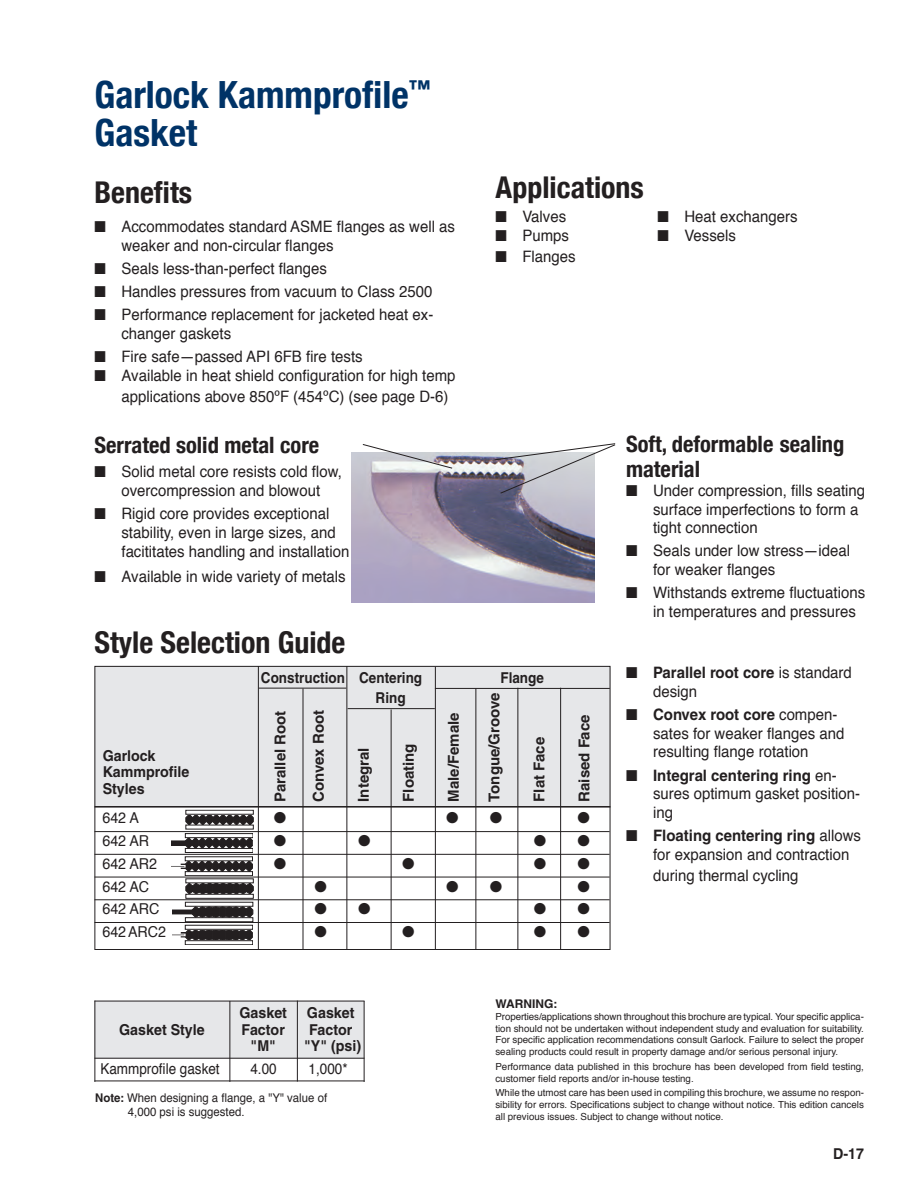
<style>
.page{position:relative;width:918px;height:1188px;background:#fff}
.page>*{position:absolute;margin:0;border:0;box-sizing:border-box;transform-origin:0 0}
.t1{font:700 condensed 37.5px/37.5px "Helvetica Neue";color:#003367}
.t2{font:700 condensed 30px "Helvetica Neue";color:#231f20}
.t3{font:700 condensed 22.5px/25.5px "Helvetica Neue";color:#231f20}
.t4{font:15.75px/18.8px "Helvetica";color:#231f20;scale:.95 1}
.t5{font:700 15.75px/18.8px "Helvetica";color:#231f20;scale:.95 1}
.t6{font:15.75px "Zapf Dingbats ITC";color:#231f20}
.t7{font:700 15px "Helvetica";color:#231f20}
.t8{font:700 15px/16.5px "Helvetica";color:#231f20;scale:.95 1}
.t9{font:15px "Helvetica";color:#231f20;scale:.95 1}
.t10{font:700 15px "Helvetica";color:#231f20;scale:.9 1}
.t11{font:15px "Helvetica";color:#231f20;scale:.9 1}
.t12{font:12px/14.4px "Helvetica";color:#231f20;scale:.95 1}
.t13{font:700 12px "Helvetica";color:#231f20}
.t14{font:9.75px/11.7px "Helvetica";color:#231f20;text-align:justify}
.s1{font-weight:400}
.s2{font-weight:700}
</style>
<div class="page">
<img style="left:352px;top:453px;width:243px;height:149px">
<div style="left:94px;top:666px;width:516px;height:142px;background:#e6e7e9"></div>
<svg style="left:362px;top:444px;width:91px;height:25px"></svg>
<svg style="left:186px;top:883px;width:67px;height:11px"></svg>
<div style="left:186px;top:894px;width:67px;height:4px;border:1px solid #231f20"></div>
<svg style="left:185px;top:902px;width:68px;height:4px"></svg>
<svg style="left:185px;top:918px;width:68px;height:4px"></svg>
<svg style="left:172px;top:906px;width:81px;height:12px"></svg>
<div style="left:185px;top:925px;width:68px;height:4px;border:1px solid #231f20"></div>
<div style="left:185px;top:941px;width:68px;height:4px;border:1px solid #231f20"></div>
<svg style="left:172px;top:929px;width:81px;height:12px"></svg>
<svg style="left:186px;top:814px;width:67px;height:11px"></svg>
<svg style="left:172px;top:837px;width:81px;height:12px"></svg>
<div style="left:185px;top:833px;width:68px;height:5px;border:1px solid #231f20"></div>
<div style="left:185px;top:848px;width:68px;height:4px;border:1px solid #231f20"></div>
<svg style="left:172px;top:860px;width:81px;height:12px"></svg>
<hr style="left:94px;top:831px;width:516px;height:1px;background:#231f20">
<hr style="left:94px;top:854px;width:516px;height:1px;background:#231f20">
<hr style="left:94px;top:877px;width:516px;height:1px;background:#231f20">
<hr style="left:94px;top:899px;width:516px;height:1px;background:#231f20">
<hr style="left:94px;top:922px;width:516px;height:1px;background:#231f20">
<hr style="left:348px;top:708px;width:87px;height:1px;background:#231f20">
<hr style="left:435px;top:688px;width:175px;height:1px;background:#231f20">
<hr style="left:259px;top:688px;width:87px;height:1px;background:#231f20">
<svg style="left:494px;top:443px;width:122px;height:51px"></svg>
<div style="left:94px;top:666px;width:516px;height:284px;border:1px solid #231f20"></div>
<hr style="left:94px;top:806px;width:516px;height:2px;background:#231f20">
<div style="left:94px;top:1001px;width:270px;height:57px;background:#e6e7e9"></div>
<hr style="left:364px;top:1001px;width:1px;height:81px;background:#231f20">
<hr style="left:297px;top:1001px;width:1px;height:81px;background:#231f20">
<hr style="left:230px;top:1001px;width:1px;height:81px;background:#231f20">
<hr style="left:94px;top:1001px;width:1px;height:81px;background:#231f20">
<hr style="left:94px;top:1001px;width:270px;height:1px;background:#231f20">
<hr style="left:94px;top:1058px;width:270px;height:1px;background:#231f20">
<hr style="left:94px;top:1081px;width:270px;height:1px;background:#231f20">
<hr style="left:258px;top:666px;width:1px;height:284px;background:#231f20">
<hr style="left:303px;top:688px;width:1px;height:262px;background:#231f20">
<hr style="left:346px;top:666px;width:1px;height:284px;background:#231f20">
<hr style="left:435px;top:667px;width:1px;height:283px;background:#231f20">
<hr style="left:391px;top:710px;width:1px;height:240px;background:#231f20">
<hr style="left:476px;top:688px;width:1px;height:262px;background:#231f20">
<hr style="left:518px;top:688px;width:1px;height:262px;background:#231f20">
<hr style="left:560px;top:688px;width:1px;height:262px;background:#231f20">
<svg style="left:475px;top:812px;width:2px;height:12px"></svg>
<svg style="left:560px;top:835px;width:2px;height:12px"></svg>
<svg style="left:560px;top:858px;width:2px;height:12px"></svg>
<svg style="left:475px;top:880px;width:2px;height:13px"></svg>
<svg style="left:346px;top:903px;width:2px;height:12px"></svg>
<svg style="left:560px;top:903px;width:2px;height:12px"></svg>
<svg style="left:560px;top:926px;width:2px;height:12px"></svg>
<h1 class="t1" style="left:94px;top:75px;width:337px">Garlock Kammprofile<sup>™<br></sup>Gasket</h1>
<h2 class="t2" style="left:94px;top:174px;width:99px">Benefits</h2>
<p class="t4" style="left:122px;top:218px;width:353px;text-indent:-27px">■ Accommodates standard ASME flanges as well as weaker and non-circular flanges</p>
<p class="t4" style="left:95px;top:260px;width:246px">■ Seals less-than-perfect flanges</p>
<p class="t4" style="left:95px;top:283px;width:357px">■ Handles pressures from vacuum to Class 2500</p>
<p class="t4" style="left:122px;top:306px;width:330px;text-indent:-27px">■ Performance replacement for jacketed heat ex&shy;changer gaskets</p>
<p class="t4" style="left:94px;top:348px;width:284px">■ Fire safe—passed API 6FB fire tests</p>
<p class="t4" style="left:122px;top:365px;width:353px;line-height:21px;text-indent:-27px">■ Available in heat shield configuration for high temp applications above 850ºF (454ºC) (see page D-6)</p>
<h3 class="t3" style="left:94px;top:432px;width:226px">Serrated solid metal core</h3>
<p class="t4" style="left:94px;top:463px;width:262px;text-align:center">■ Solid metal core resists cold flow, overcompression and blowout</p>
<p class="t4" style="left:122px;top:505px;width:241px;text-indent:-27px">■ Rigid core provides exceptional stability, even in large sizes, and facititates handling and installation</p>
<p class="t4" style="left:94px;top:567px;width:266px">■ Available in wide variety of metals</p>
<h2 class="t2" style="left:94px;top:624px;width:252px">Style Selection Guide</h2>
<h2 class="t2" style="left:495px;top:169px;width:150px">Applications</h2>
<p class="t4" style="left:495px;top:207px;width:76px">■ Valves</p>
<p class="t4" style="left:657px;top:207px;width:149px">■ Heat exchangers</p>
<p class="t4" style="left:495px;top:226px;width:79px">■ Pumps</p>
<p class="t4" style="left:657px;top:226px;width:84px">■ Vessels</p>
<p class="t4" style="left:495px;top:247px;width:86px">■ Flanges</p>
<h3 class="t3" style="left:626px;top:430px;width:220px">Soft, deformable sealing material</h3>
<p class="t4" style="left:653px;top:481px;width:225px;text-indent:-27px">■ Under compression, fills seating surface imperfections to form a tight connection</p>
<p class="t4" style="left:653px;top:542px;width:209px;text-indent:-27px">■ Seals under low stress—ideal for weaker flanges</p>
<p class="t4" style="left:653px;top:584px;width:225px;text-indent:-27px">■ Withstands extreme fluctuations in temperatures and pressures</p>
<p class="t8" style="left:103px;top:747px;width:93px">Garlock<br>Kammprofile<br>Styles</p>
<p class="t10" style="left:261px;top:669px;width:181px">Construction Centering</p>
<p class="t10" style="left:500px;top:669px;width:50px">Flange</p>
<p class="t10" style="left:376px;top:688px;width:35px">Ring</p>
<p class="t7" style="left:485px;top:802px;width:111px;rotate:-90deg">Tongue/Groove</p>
<p class="t7" style="left:271px;top:802px;width:93px;rotate:-90deg">Parallel Root</p>
<p class="t7" style="left:309px;top:802px;width:93px;rotate:-90deg">Convex Root</p>
<p class="t7" style="left:444px;top:802px;width:91px;rotate:-90deg">Male/Female</p>
<p class="t7" style="left:530px;top:802px;width:66px;rotate:-90deg">Flat Face</p>
<p class="t7" style="left:354px;top:802px;width:56px;rotate:-90deg">Integral</p>
<p class="t7" style="left:399px;top:802px;width:60px;rotate:-90deg">Floating</p>
<p class="t7" style="left:575px;top:802px;width:89px;rotate:-90deg">Raised Face</p>
<p class="t9" style="left:102px;top:807px;width:40px">642 A</p>
<p class="t6" style="left:274px;top:811px;width:14px">●</p>
<p class="t6" style="left:578px;top:811px;width:14px">●</p>
<p class="t9" style="left:102px;top:829px;width:51px">642 AR</p>
<p class="t6" style="left:274px;top:833px;width:14px">●</p>
<p class="t6" style="left:358px;top:833px;width:14px">●</p>
<p class="t9" style="left:102px;top:852px;width:59px">642 AR2</p>
<p class="t6" style="left:274px;top:856px;width:14px">●</p>
<p class="t6" style="left:402px;top:856px;width:14px">●</p>
<p class="t9" style="left:102px;top:875px;width:51px">642 AC</p>
<p class="t6" style="left:314px;top:879px;width:14px">●</p>
<p class="t6" style="left:578px;top:879px;width:14px">●</p>
<p class="t9" style="left:102px;top:897px;width:62px">642 ARC</p>
<p class="t9" style="left:102px;top:920px;width:68px">642ARC2</p>
<p class="t6" style="left:314px;top:924px;width:14px">●</p>
<p class="t6" style="left:402px;top:924px;width:14px">●</p>
<p class="t5" style="left:653px;top:663px;width:211px;text-indent:-27px">■ Parallel root core <span class="s1">is standard design</span></p>
<p class="t4" style="left:653px;top:706px;width:203px;text-indent:-27px">■ <span class="s2">Convex root core</span> compen&shy;sates for weaker flanges and resulting flange rotation</p>
<p class="t4" style="left:653px;top:766px;width:219px;text-indent:-27px">■ <span class="s2">Integral centering ring</span> en&shy;sures optimum gasket position&shy;ing</p>
<p class="t4" style="left:653px;top:827px;width:220px;text-indent:-27px">■ <span class="s2">Floating centering ring</span> allows for expansion and contraction</p>
<p class="t4" style="left:653px;top:867px;width:155px">during thermal cycling</p>
<p class="t8" style="left:239px;top:1004px;width:52px">Gasket</p>
<p class="t8" style="left:307px;top:1004px;width:52px">Gasket</p>
<p class="t8" style="left:119px;top:1021px;width:92px">Gasket Style</p>
<p class="t8" style="left:242px;top:1021px;width:47px">Factor</p>
<p class="t8" style="left:309px;top:1021px;width:47px">Factor</p>
<p class="t8" style="left:251px;top:1037px;width:28px">"M"</p>
<p class="t8" style="left:304px;top:1037px;width:62px">"Y" (psi)</p>
<p class="t11" style="left:100px;top:1057px;width:134px">Kammprofile gasket</p>
<p class="t11" style="left:250px;top:1057px;width:31px">4.00</p>
<p class="t11" style="left:309px;top:1057px;width:45px">1,000*</p>
<p class="t12" style="left:128px;top:1091px;width:211px;text-indent:-33px"><span class="s2">Note:</span> When designing a flange, a "Y" value of<br>4,000 psi is suggested.</p>
<p class="t13" style="left:495px;top:997px;width:63px">WARNING:</p>
<p class="t14" style="left:495px;top:1011px;width:370px">Properties/applications shown throughout this brochure are typical. Your specific applica&shy;tion should not be undertaken without independent study and evaluation for suitability.<br>For specific application recommendations consult Garlock. Failure to select the proper sealing products could result in property damage and/or serious personal injury.</p>
<p class="t14" style="left:495px;top:1061px;width:370px">Performance data published in this brochure has been developed from field testing, customer field reports and/or in-house testing.</p>
<p class="t14" style="left:495px;top:1087px;width:370px">While the utmost care has been used in compiling this brochure, we assume no respon&shy;sibility for errors. Specifications subject to change without notice. This edition cancels all previous issues. Subject to change without notice.</p>
<p class="t8" style="left:833px;top:1145px;width:34px">D-17</p>
</div>
